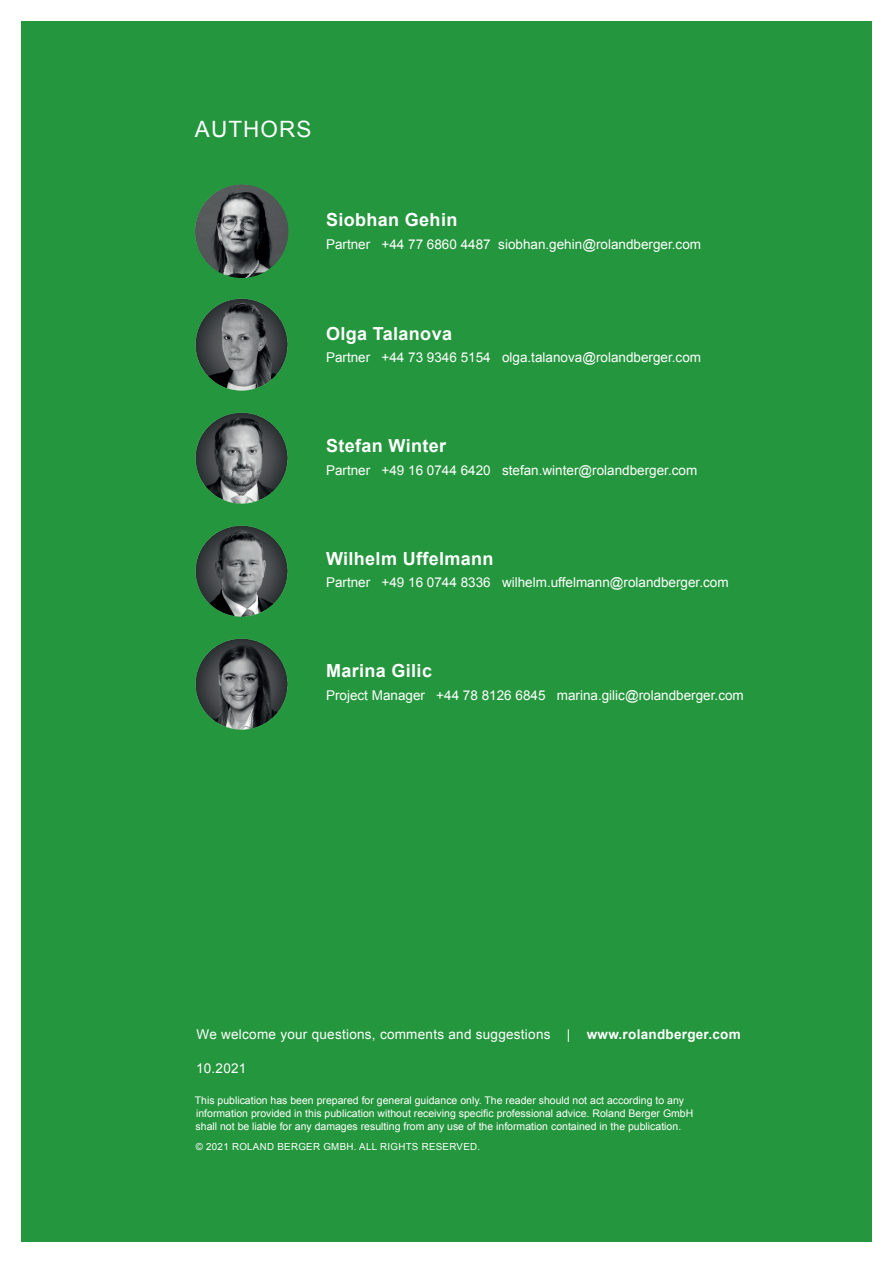
<style>
.page{position:relative;width:893px;height:1263px;background:#fff}
.page>*{position:absolute;margin:0;border:0;box-sizing:border-box;transform-origin:0 0}
.Management__Conclusi{font:22.5px "Arial";letter-spacing:.05em;color:#fff}
.t1{font:700 18px "Arial";letter-spacing:.02em;color:#fff}
.t2{font:13.5px "Arial";color:#fff}
.t3{font:13.5px "Arial";letter-spacing:.02em;color:#fff}
.t4{font:10.5px/12.8px "Arial";color:#fff}
.t5{font:9.75px "Arial";letter-spacing:.03em;color:#fff}
.s1{font-weight:700}
</style>
<div class="page">
<div style="left:21px;top:21px;width:851px;height:1221px;background:#24963d"></div>
<img style="left:195px;top:184px;width:93px;height:94px;border-radius:45px">
<img style="left:195px;top:298px;width:93px;height:93px;border-radius:47px">
<img style="left:195px;top:411px;width:93px;height:94px;border-radius:47px">
<img style="left:195px;top:524px;width:93px;height:94px;border-radius:47px">
<img style="left:195px;top:637px;width:93px;height:94px;border-radius:47px">
<p class="Management__Conclusi" style="left:195px;top:115px;width:118px">AUTHORS</p>
<p class="t1" style="left:326px;top:208px;width:133px">Siobhan Gehin</p>
<p class="t2" style="left:326px;top:235px;width:377px">Partner +44 77 6860 4487 siobhan.gehin@rolandberger.com</p>
<p class="t1" style="left:326px;top:322px;width:128px">Olga Talanova</p>
<p class="t2" style="left:326px;top:349px;width:377px">Partner +44 73 9346 5154 olga.talanova@rolandberger.com</p>
<p class="t1" style="left:326px;top:434px;width:122px">Stefan Winter</p>
<p class="t2" style="left:326px;top:461px;width:373px">Partner +49 16 0744 6420 stefan.winter@rolandberger.com</p>
<p class="t1" style="left:326px;top:547px;width:169px">Wilhelm Uffelmann</p>
<p class="t2" style="left:326px;top:574px;width:404px">Partner +49 16 0744 8336 wilhelm.uffelmann@rolandberger.com</p>
<p class="t1" style="left:326px;top:659px;width:108px">Marina Gilic</p>
<p class="t2" style="left:326px;top:686px;width:419px">Project Manager +44 78 8126 6845 marina.gilic@rolandberger.com</p>
<p class="t3" style="left:197px;top:1025px;width:546px">We welcome your questions, comments and suggestions | <span class="s1">www.rolandberger.com</span></p>
<p class="t2" style="left:196px;top:1059px;width:52px">10.2021</p>
<p class="t4" style="left:195px;top:1094px;width:500px">This publication has been prepared for general guidance only. The reader should not act according to any information provided in this publication without receiving specific professional advice. Roland Berger GmbH shall not be liable for any damages resulting from any use of the information contained in the publication.</p>
<p class="t5" style="left:196px;top:1140px;width:286px">© 2021 ROLAND BERGER GMBH. ALL RIGHTS RESERVED.</p>
</div>
